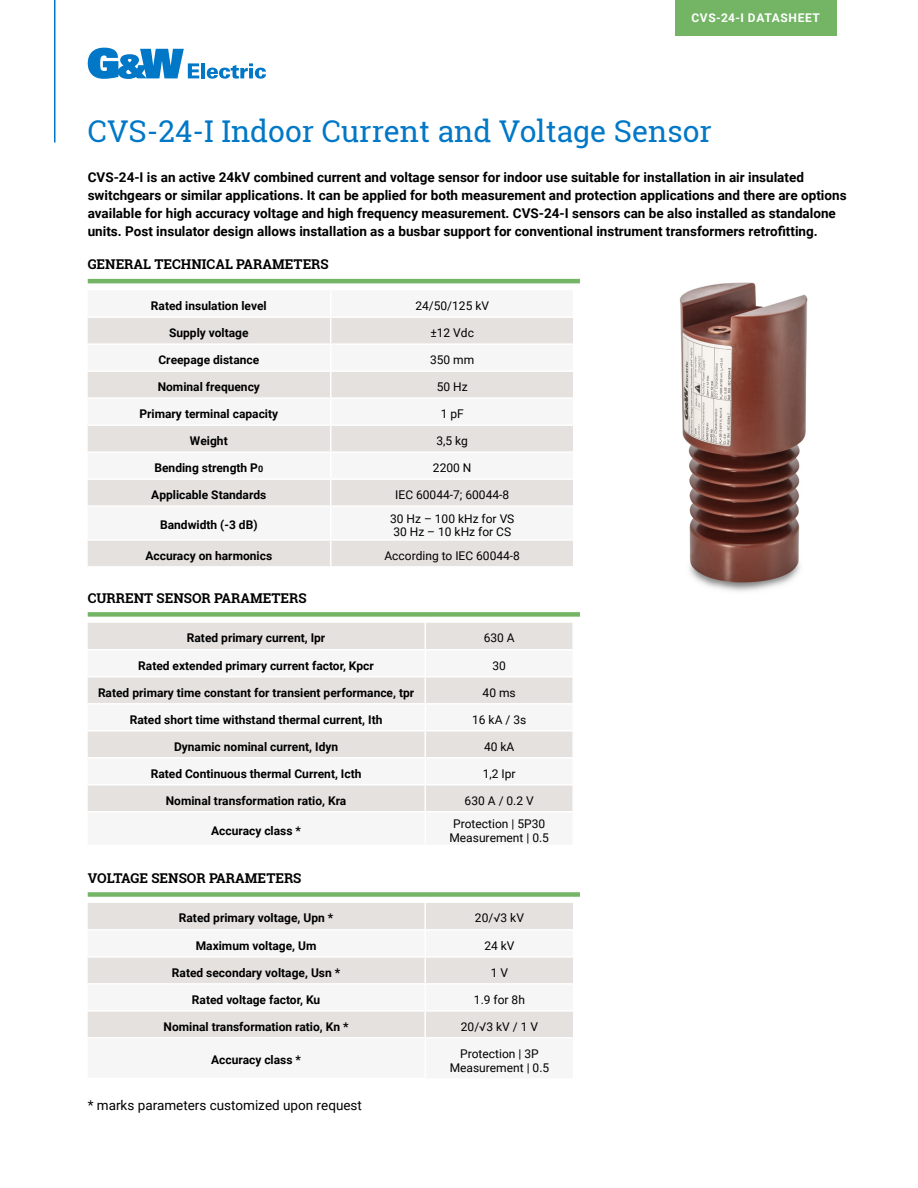
<style>
.page{position:relative;width:918px;height:1188px;background:#fff}
.page>*{position:absolute;margin:0;border:0;box-sizing:border-box;transform-origin:0 0}
.t1{font:30px "Roboto Slab";color:#0078c7}
.t2{font:700 13.5px/18px "Roboto";color:#000}
.t3{font:700 13.5px "Roboto Slab";color:#000}
.t4{font:13.5px "Roboto";color:#000}
.t5{font:700 12px "Roboto";color:#000}
.t6{font:12px "Roboto";color:#000}
.t7{font:700 12px "Roboto";letter-spacing:.055em;color:#fff}
.s1{font-size:9px}
</style>
<div class="page">
<hr style="left:54px;top:0;width:2px;height:143px;background:#0078c7">
<svg style="left:88px;top:48px;width:111px;height:31px"></svg>
<hr style="left:201px;top:63px;width:4px;height:15px;background:#0078c7">
<svg style="left:207px;top:63px;width:59px;height:16px"></svg>
<img style="left:679px;top:282px;width:129px;height:310px">
<svg style="left:88px;top:318px;width:485px;height:248px;fill:#e4e1df"></svg>
<svg style="left:330px;top:541px;width:1px;height:25px"></svg>
<hr style="left:88px;top:397px;width:243px;height:2px;background:#fff">
<hr style="left:331px;top:397px;width:243px;height:2px;background:#fff">
<hr style="left:88px;top:424px;width:243px;height:2px;background:#fff">
<hr style="left:331px;top:424px;width:243px;height:2px;background:#fff">
<hr style="left:88px;top:451px;width:243px;height:2px;background:#fff">
<hr style="left:331px;top:451px;width:243px;height:2px;background:#fff">
<hr style="left:88px;top:478px;width:243px;height:2px;background:#fff">
<hr style="left:331px;top:478px;width:243px;height:2px;background:#fff">
<hr style="left:88px;top:370px;width:243px;height:2px;background:#fff">
<hr style="left:331px;top:370px;width:243px;height:2px;background:#fff">
<svg style="left:330px;top:318px;width:1px;height:187px"></svg>
<hr style="left:88px;top:343px;width:243px;height:2px;background:#fff">
<hr style="left:331px;top:343px;width:243px;height:2px;background:#fff">
<hr style="left:88px;top:505px;width:243px;height:2px;background:#fff">
<hr style="left:331px;top:505px;width:243px;height:2px;background:#fff">
<hr style="left:330px;top:507px;width:1px;height:32px;background:#fff">
<hr style="left:88px;top:539px;width:243px;height:2px;background:#fff">
<hr style="left:331px;top:539px;width:243px;height:2px;background:#fff">
<div style="left:88px;top:623px;width:484px;height:26px;background:#e4e1df"></div>
<svg style="left:88px;top:678px;width:484px;height:133px;fill:#e4e1df"></svg>
<hr style="left:424px;top:678px;width:2px;height:25px;background:#fff">
<hr style="left:424px;top:705px;width:2px;height:25px;background:#fff">
<hr style="left:424px;top:732px;width:2px;height:25px;background:#fff">
<hr style="left:424px;top:759px;width:2px;height:25px;background:#fff">
<hr style="left:424px;top:786px;width:2px;height:25px;background:#fff">
<hr style="left:88px;top:703px;width:337px;height:2px;background:#fff">
<hr style="left:425px;top:703px;width:149px;height:2px;background:#fff">
<hr style="left:88px;top:730px;width:337px;height:2px;background:#fff">
<hr style="left:425px;top:730px;width:149px;height:2px;background:#fff">
<hr style="left:88px;top:757px;width:337px;height:2px;background:#fff">
<hr style="left:425px;top:757px;width:149px;height:2px;background:#fff">
<hr style="left:88px;top:784px;width:337px;height:2px;background:#fff">
<hr style="left:425px;top:784px;width:149px;height:2px;background:#fff">
<hr style="left:424px;top:623px;width:2px;height:26px;background:#fff">
<div style="left:88px;top:612px;width:492px;height:5px;background:#73b564"></div>
<hr style="left:88px;top:279px;width:492px;height:4px;background:#73b564">
<div style="left:675px;top:0;width:162px;height:36px;background:#73b564"></div>
<div style="left:88px;top:903px;width:485px;height:26px;background:#e4e1df"></div>
<svg style="left:88px;top:958px;width:485px;height:79px;fill:#e4e1df"></svg>
<hr style="left:424px;top:958px;width:2px;height:25px;background:#fff">
<hr style="left:424px;top:985px;width:2px;height:25px;background:#fff">
<hr style="left:424px;top:1012px;width:2px;height:25px;background:#fff">
<hr style="left:88px;top:983px;width:337px;height:2px;background:#fff">
<hr style="left:425px;top:983px;width:149px;height:2px;background:#fff">
<hr style="left:88px;top:1010px;width:337px;height:2px;background:#fff">
<hr style="left:425px;top:1010px;width:149px;height:2px;background:#fff">
<hr style="left:424px;top:903px;width:2px;height:26px;background:#fff">
<div style="left:88px;top:892px;width:492px;height:5px;background:#73b564"></div>
<p class="t7" style="left:691px;top:9px;width:130px">CVS-24-I DATASHEET</p>
<p class="t1" style="left:88px;top:111px;width:626px">CVS-24-I Indoor Current and Voltage Sensor</p>
<p class="t2" style="left:88px;top:168px;width:760px">CVS-24-I is an active 24kV combined current and voltage sensor for indoor use suitable for installation in air insulated switchgears or similar applications. It can be applied for both measurement and protection applications and there are options available for high accuracy voltage and high frequency measurement. CVS-24-I sensors can be also installed as standalone units. Post insulator design allows installation as a busbar support for conventional instrument transformers retrofitting.</p>
<p class="t3" style="left:88px;top:255px;width:243px">GENERAL TECHNICAL PARAMETERS</p>
<p class="t5" style="left:151px;top:297px;width:117px">Rated insulation level</p>
<p class="t6" style="left:415px;top:297px;width:75px">24/50/125 kV</p>
<p class="t5" style="left:169px;top:324px;width:81px">Supply voltage</p>
<p class="t6" style="left:430px;top:324px;width:45px">±12 Vdc</p>
<p class="t5" style="left:158px;top:351px;width:102px">Creepage distance</p>
<p class="t6" style="left:430px;top:351px;width:46px">350 mm</p>
<p class="t5" style="left:158px;top:378px;width:104px">Nominal frequency</p>
<p class="t6" style="left:437px;top:378px;width:32px">50 Hz</p>
<p class="t5" style="left:139px;top:405px;width:140px">Primary terminal capacity</p>
<p class="t6" style="left:441px;top:405px;width:25px">1 pF</p>
<p class="t5" style="left:190px;top:432px;width:39px">Weight</p>
<p class="t6" style="left:436px;top:432px;width:33px">3,5 kg</p>
<p class="t5" style="left:155px;top:459px;width:110px">Bending strength P<span class="s1">0</span></p>
<p class="t6" style="left:433px;top:459px;width:40px">2200 N</p>
<p class="t5" style="left:151px;top:486px;width:117px">Applicable Standards</p>
<p class="t6" style="left:395px;top:486px;width:115px">IEC 60044-7; 60044-8</p>
<p class="t5" style="left:160px;top:517px;width:99px">Bandwidth (-3 dB)</p>
<p class="t6" style="left:390px;top:510px;width:126px">30 Hz – 100 kHz for VS</p>
<p class="t6" style="left:393px;top:523px;width:119px">30 Hz – 10 kHz for CS</p>
<p class="t5" style="left:145px;top:547px;width:128px">Accuracy on harmonics</p>
<p class="t6" style="left:384px;top:547px;width:137px">According to IEC 60044-8</p>
<p class="t3" style="left:88px;top:589px;width:220px">CURRENT SENSOR PARAMETERS</p>
<p class="t5" style="left:187px;top:630px;width:140px">Rated primary current, Ipr</p>
<p class="t6" style="left:484px;top:630px;width:33px">630 A</p>
<p class="t5" style="left:138px;top:657px;width:237px">Rated extended primary current factor, Kpcr</p>
<p class="t6" style="left:492px;top:657px;width:15px">30</p>
<p class="t5" style="left:98px;top:684px;width:318px">Rated primary time constant for transient performance, tpr</p>
<p class="t6" style="left:483px;top:684px;width:35px">40 ms</p>
<p class="t5" style="left:130px;top:711px;width:254px">Rated short time withstand thermal current, Ith</p>
<p class="t6" style="left:472px;top:711px;width:56px">16 kA / 3s</p>
<p class="t5" style="left:174px;top:738px;width:166px">Dynamic nominal current, Idyn</p>
<p class="t6" style="left:484px;top:738px;width:32px">40 kA</p>
<p class="t5" style="left:151px;top:765px;width:212px">Rated Continuous thermal Current, Icth</p>
<p class="t6" style="left:483px;top:765px;width:34px">1,2 Ipr</p>
<p class="t5" style="left:166px;top:792px;width:182px">Nominal transformation ratio, Kra</p>
<p class="t6" style="left:465px;top:792px;width:71px">630 A / 0.2 V</p>
<p class="t5" style="left:211px;top:822px;width:91px">Accuracy class *</p>
<p class="t6" style="left:453px;top:816px;width:93px">Protection | 5P30</p>
<p class="t6" style="left:449px;top:829px;width:101px">Measurement | 0.5</p>
<p class="t3" style="left:88px;top:869px;width:215px">VOLTAGE SENSOR PARAMETERS</p>
<p class="t5" style="left:179px;top:910px;width:156px">Rated primary voltage, Upn *</p>
<p class="t6" style="left:475px;top:910px;width:51px">20/√3 kV</p>
<p class="t5" style="left:196px;top:937px;width:122px">Maximum voltage, Um</p>
<p class="t6" style="left:484px;top:937px;width:32px">24 kV</p>
<p class="t5" style="left:172px;top:964px;width:170px">Rated secondary voltage, Usn *</p>
<p class="t6" style="left:491px;top:964px;width:19px">1 V</p>
<p class="t5" style="left:192px;top:991px;width:130px">Rated voltage factor, Ku</p>
<p class="t6" style="left:474px;top:991px;width:53px">1.9 for 8h</p>
<p class="t5" style="left:164px;top:1018px;width:187px">Nominal transformation ratio, Kn *</p>
<p class="t6" style="left:461px;top:1018px;width:79px">20/√3 kV / 1 V</p>
<p class="t5" style="left:211px;top:1052px;width:91px">Accuracy class *</p>
<p class="t6" style="left:460px;top:1045px;width:80px">Protection | 3P</p>
<p class="t6" style="left:450px;top:1059px;width:101px">Measurement | 0.5</p>
<p class="t4" style="left:88px;top:1096px;width:276px">* marks parameters customized upon request</p>
</div>
